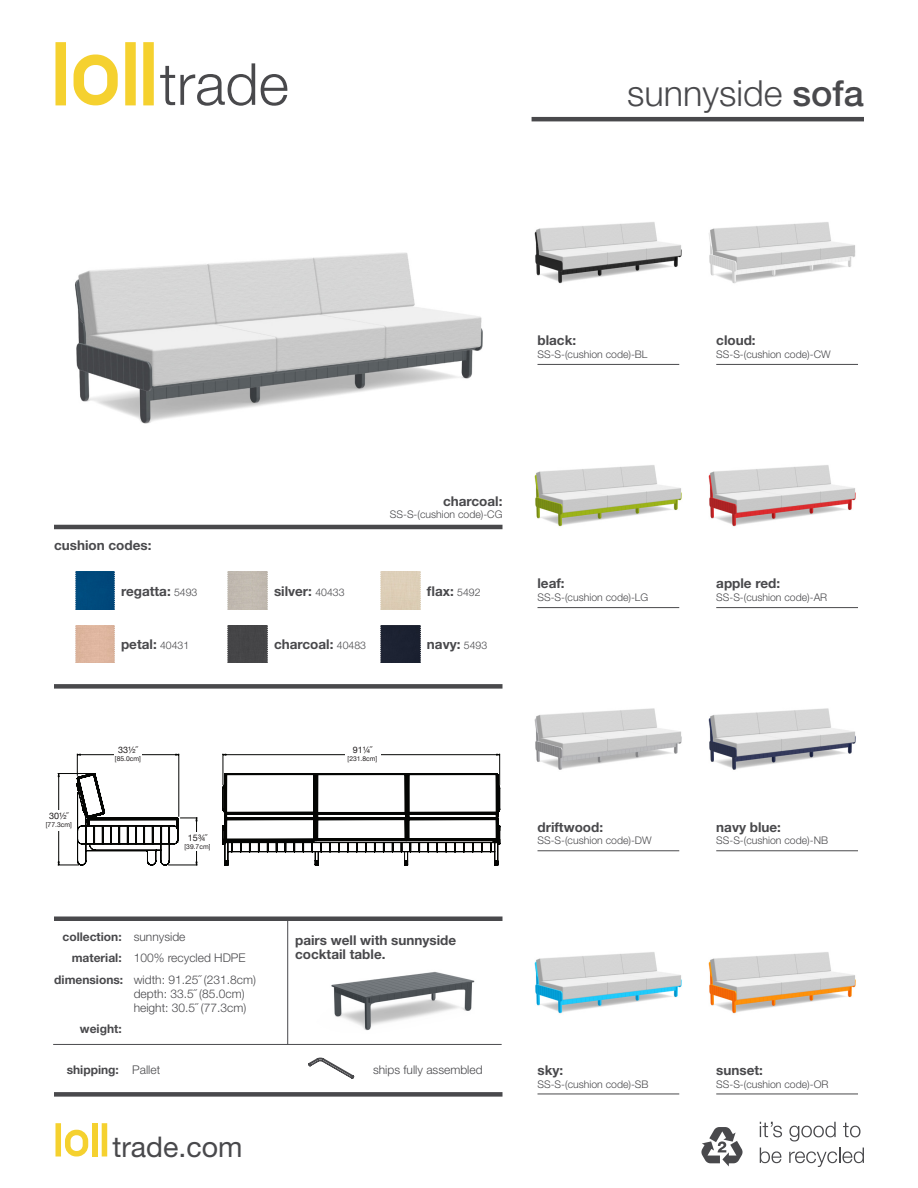
<style>
.page{position:relative;width:918px;height:1188px;background:#fff}
.page>*{position:absolute;margin:0;border:0;box-sizing:border-box;transform-origin:0 0}
.t1{font:300 36px "Helvetica Neue";color:#49494c}
.t2{font:28.5px "Helvetica Neue";color:#49494c}
.t3{font:700 13.5px "Helvetica Neue";color:#49494c}
.t4{font:300 12px "Helvetica Neue";color:#49494c}
.t5{font:700 12px "Helvetica Neue";color:#49494c}
.t6{font:300 10.5px "Helvetica Neue";color:#49494c}
.t7{font:9px "Helvetica Neue";color:#231f20}
.t8{font:6.75px "Helvetica Neue";color:#231f20}
.s1{font-weight:500}
.s2{font-weight:300;font-size:10.5px}
.s3{font-weight:300}
.s4{font-weight:700}
</style>
<div class="page">
<svg style="left:701px;top:1127px;width:42px;height:39px"></svg>
<div style="left:92px;top:1123px;width:6px;height:33px;background:#f5d12f"></div>
<div style="left:56px;top:1123px;width:5px;height:33px;background:#f5d12f"></div>
<div style="left:102px;top:1123px;width:5px;height:33px;background:#f5d12f"></div>
<svg style="left:65px;top:1130px;width:23px;height:26px"></svg>
<hr style="left:538px;top:364px;width:141px;height:1px;background:#49494c">
<hr style="left:538px;top:607px;width:141px;height:1px;background:#49494c">
<hr style="left:538px;top:851px;width:141px;height:1px;background:#49494c">
<hr style="left:538px;top:1094px;width:141px;height:1px;background:#49494c">
<hr style="left:716px;top:364px;width:142px;height:1px;background:#49494c">
<hr style="left:716px;top:607px;width:142px;height:1px;background:#49494c">
<hr style="left:716px;top:851px;width:142px;height:1px;background:#49494c">
<hr style="left:716px;top:1094px;width:142px;height:1px;background:#49494c">
<hr style="left:532px;top:117px;width:332px;height:4px;background:#49494c">
<div style="left:54px;top:1092px;width:448px;height:5px;background:#49494c"></div>
<hr style="left:54px;top:525px;width:448px;height:4px;background:#49494c">
<div style="left:125px;top:42px;width:11px;height:63px;background:#f5d12f"></div>
<div style="left:55px;top:42px;width:11px;height:63px;background:#f5d12f"></div>
<div style="left:143px;top:42px;width:11px;height:63px;background:#f5d12f"></div>
<svg style="left:74px;top:55px;width:44px;height:50px"></svg>
<svg style="left:160px;top:63px;width:95px;height:43px"></svg>
<svg style="left:261px;top:74px;width:27px;height:32px"></svg>
<hr style="left:287px;top:918px;width:1px;height:126px;background:#49494c">
<hr style="left:53px;top:1044px;width:449px;height:1px;background:#49494c">
<svg style="left:308px;top:1058px;width:46px;height:21px"></svg>
<svg style="left:760px;top:1122px;width:22px;height:15px"></svg>
<svg style="left:789px;top:1122px;width:47px;height:19px"></svg>
<svg style="left:843px;top:1123px;width:18px;height:14px"></svg>
<svg style="left:760px;top:1148px;width:21px;height:15px"></svg>
<svg style="left:789px;top:1148px;width:75px;height:19px"></svg>
<svg style="left:54px;top:579px;width:449px;height:360px"></svg>
<img style="left:534px;top:222px;width:148px;height:62px">
<img style="left:534px;top:465px;width:148px;height:62px">
<img style="left:534px;top:708px;width:148px;height:62px">
<img style="left:534px;top:952px;width:148px;height:62px">
<img style="left:709px;top:222px;width:147px;height:62px">
<img style="left:708px;top:465px;width:148px;height:62px">
<img style="left:708px;top:708px;width:148px;height:62px">
<img style="left:708px;top:952px;width:148px;height:62px">
<img style="left:75px;top:252px;width:408px;height:172px">
<div style="left:289px;top:926px;width:214px;height:116px;background:#fff"></div>
<img style="left:331px;top:971px;width:144px;height:60px">
<img style="left:75px;top:572px;width:39px;height:37px">
<img style="left:75px;top:625px;width:39px;height:38px">
<img style="left:228px;top:572px;width:39px;height:37px">
<img style="left:228px;top:625px;width:39px;height:38px">
<img style="left:381px;top:572px;width:39px;height:37px">
<img style="left:381px;top:625px;width:39px;height:38px">
<div style="left:43px;top:810px;width:32px;height:21px;background:#fff"></div>
<div style="left:184px;top:832px;width:27px;height:19px;background:#fff"></div>
<div style="left:114px;top:744px;width:28px;height:18px;background:#fff"></div>
<div style="left:345px;top:744px;width:35px;height:18px;background:#fff"></div>
<p class="t1" style="left:627px;top:71px;width:238px">sunnyside <span class="s1">sofa</span></p>
<p class="t3" style="left:538px;top:332px;width:40px">black:</p>
<p class="t6" style="left:538px;top:348px;width:112px">SS-S-(cushion code)-BL</p>
<p class="t3" style="left:54px;top:537px;width:99px">cushion codes:</p>
<p class="t3" style="left:121px;top:583px;width:78px">regatta: <span class="s2">5493</span></p>
<p class="t3" style="left:121px;top:636px;width:70px">petal: <span class="s2">40431</span></p>
<p class="t3" style="left:443px;top:492px;width:61px">charcoal:</p>
<p class="t6" style="left:390px;top:508px;width:114px">SS-S-(cushion code)-CG</p>
<p class="t3" style="left:274px;top:583px;width:72px">silver: <span class="s2">40433</span></p>
<p class="t3" style="left:274px;top:636px;width:94px">charcoal: <span class="s2">40483</span></p>
<p class="t3" style="left:427px;top:583px;width:55px">flax: <span class="s2">5492</span></p>
<p class="t3" style="left:427px;top:636px;width:62px">navy: <span class="s2">5493</span></p>
<p class="t3" style="left:538px;top:575px;width:29px">leaf:</p>
<p class="t6" style="left:538px;top:591px;width:112px">SS-S-(cushion code)-LG</p>
<p class="t7" style="left:49px;top:809px;width:21px">30½˝</p>
<p class="t8" style="left:46px;top:820px;width:28px">[77.3cm]</p>
<p class="t7" style="left:118px;top:743px;width:21px">33½˝</p>
<p class="t8" style="left:115px;top:754px;width:28px">[85.0cm]</p>
<p class="t7" style="left:188px;top:831px;width:21px">15¾˝</p>
<p class="t8" style="left:185px;top:842px;width:28px">[39.7cm]</p>
<p class="t5" style="left:62px;top:929px;width:125px">collection: <span class="s3">sunnyside</span></p>
<p class="t4" style="left:72px;top:950px;width:175px"><span class="s4">material:</span> 100% recycled HDPE</p>
<p class="t4" style="left:54px;top:973px;width:203px"><span class="s4">dimensions:</span> width: 91.25˝ (231.8cm)</p>
<p class="t4" style="left:134px;top:987px;width:112px">depth: 33.5˝ (85.0cm)</p>
<p class="t4" style="left:134px;top:1000px;width:114px">height: 30.5˝ (77.3cm)</p>
<p class="t7" style="left:353px;top:743px;width:21px">91¼˝</p>
<p class="t8" style="left:348px;top:754px;width:31px">[231.8cm]</p>
<p class="t3" style="left:295px;top:932px;width:163px">pairs well with sunnyside</p>
<p class="t3" style="left:295px;top:945px;width:92px">cocktail table.</p>
<p class="t5" style="left:67px;top:1063px;width:95px">shipping: <span class="s3">Pallet</span></p>
<p class="t4" style="left:373px;top:1062px;width:111px">ships fully assembled</p>
<h2 class="t2" style="left:112px;top:1129px;width:132px">trade.com</h2>
<p class="t3" style="left:538px;top:818px;width:67px">driftwood:</p>
<p class="t6" style="left:538px;top:834px;width:116px">SS-S-(cushion code)-DW</p>
<p class="t3" style="left:538px;top:1062px;width:27px">sky:</p>
<p class="t6" style="left:538px;top:1078px;width:113px">SS-S-(cushion code)-SB</p>
<p class="t3" style="left:716px;top:332px;width:41px">cloud:</p>
<p class="t6" style="left:716px;top:348px;width:116px">SS-S-(cushion code)-CW</p>
<p class="t3" style="left:716px;top:575px;width:65px">apple red:</p>
<p class="t6" style="left:716px;top:591px;width:113px">SS-S-(cushion code)-AR</p>
<p class="t3" style="left:716px;top:818px;width:66px">navy blue:</p>
<p class="t6" style="left:716px;top:834px;width:113px">SS-S-(cushion code)-NB</p>
<p class="t3" style="left:716px;top:1062px;width:48px">sunset:</p>
<p class="t6" style="left:716px;top:1078px;width:114px">SS-S-(cushion code)-OR</p>
</div>
